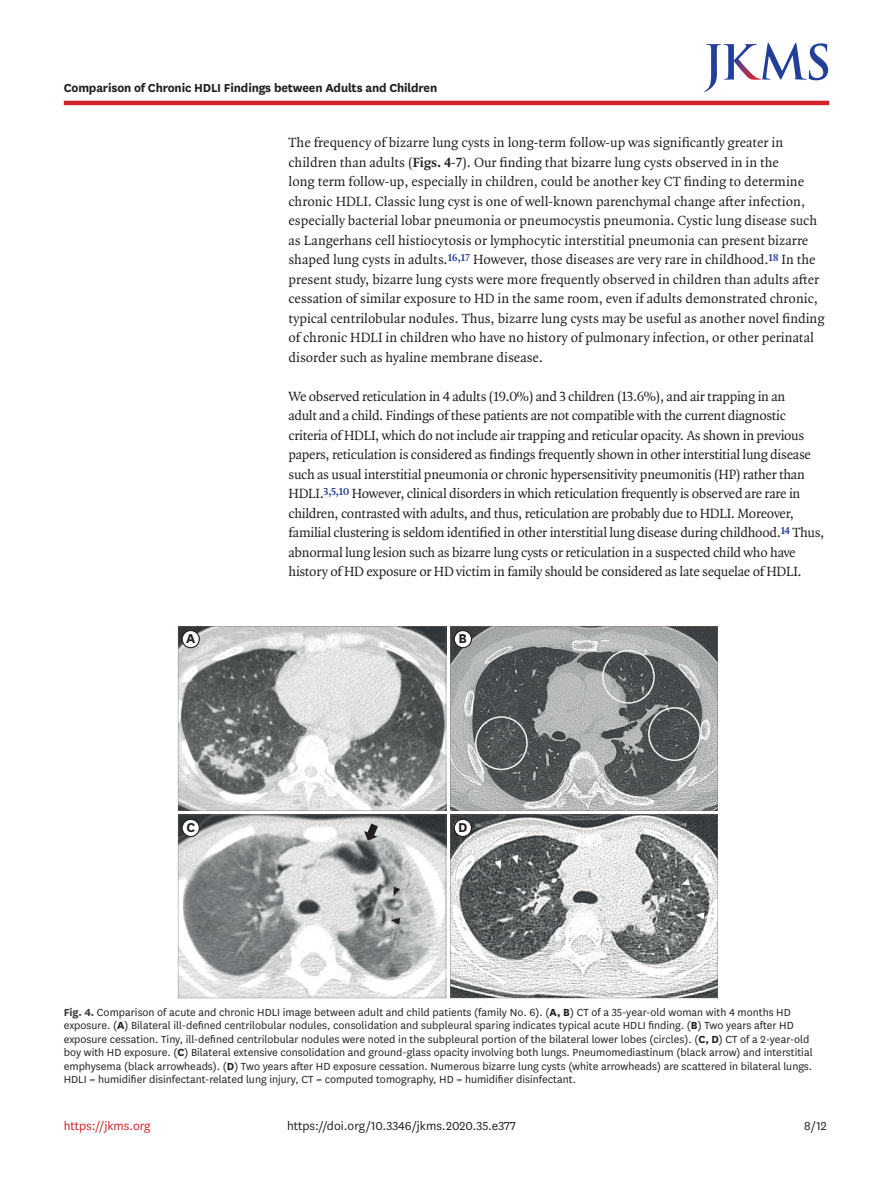
<style>
.page{position:relative;width:893px;height:1191px;background:#fff}
.page>*{position:absolute;margin:0;border:0;box-sizing:border-box;transform-origin:0 0}
.t1{font:700 15px "National";color:#231f20}
.body_p{font:14.25px/19.5px "Quadraat OT";letter-spacing:-.01em;color:#231f20}
.alt-title-type{font:700 13.5px "National";letter-spacing:-.01em;color:#231f20}
.doi_running_footer{font:13.5px "National";color:#231f20}
.t2{font:13.5px "National";color:#d1232a}
.fig_caption{font:12px/13.5px "National";color:#231f20}
.s1{font-weight:700}
.s2{font-weight:700;color:#3e3e3f}
</style>
<div class="page">
<hr style="left:64px;top:101px;width:765px;height:4px;background:#d1232a">
<svg style="left:704px;top:43px;width:124px;height:49px"></svg>
<svg style="left:178px;top:626px;width:268px;height:184px;background:#a8abab"></svg>
<svg style="left:450px;top:626px;width:268px;height:184px;background:#898b8c"></svg>
<svg style="left:178px;top:814px;width:268px;height:184px;background:#b6b8b8"></svg>
<svg style="left:450px;top:814px;width:268px;height:184px"></svg>
<p class="alt-title-type" style="left:64px;top:78px;width:375px">Comparison of Chronic HDLI Findings between Adults and Children</p>
<p class="body_p" style="left:289px;top:133px;width:537px">The frequency of bizarre lung cysts in long-term follow-up was significantly greater in children than adults (<span class="s1">Figs. 4</span>-<span class="s1">7</span>). Our finding that bizarre lung cysts observed in in the<br>long term follow-up, especially in children, could be another key CT finding to determine chronic HDLI. Classic lung cyst is one of well-known parenchymal change after infection, especially bacterial lobar pneumonia or pneumocystis pneumonia. Cystic lung disease such as Langerhans cell histiocytosis or lymphocytic interstitial pneumonia can present bizarre shaped lung cysts in adults.<sup>16,17</sup> However, those diseases are very rare in childhood.<sup>18</sup> In the present study, bizarre lung cysts were more frequently observed in children than adults after cessation of similar exposure to HD in the same room, even if adults demonstrated chronic, typical centrilobular nodules. Thus, bizarre lung cysts may be useful as another novel finding of chronic HDLI in children who have no history of pulmonary infection, or other perinatal disorder such as hyaline membrane disease.</p>
<p class="body_p" style="left:289px;top:386px;width:537px">We observed reticulation in 4 adults (19.0%) and 3 children (13.6%), and air trapping in an<br>adult and a child. Findings of these patients are not compatible with the current diagnostic criteria of HDLI, which do not include air trapping and reticular opacity. As shown in previous papers, reticulation is considered as findings frequently shown in other interstitial lung disease such as usual interstitial pneumonia or chronic hypersensitivity pneumonitis (HP) rather than HDLI.<sup>3,5,10</sup> However, clinical disorders in which reticulation frequently is observed are rare in children, contrasted with adults, and thus, reticulation are probably due to HDLI. Moreover, familial clustering is seldom identified in other interstitial lung disease during childhood.<sup>14</sup> Thus, abnormal lung lesion such as bizarre lung cysts or reticulation in a suspected child who have history of HD exposure or HD victim in family should be considered as late sequelae of HDLI.</p>
<p class="t1" style="left:186px;top:628px;width:11px">A</p>
<p class="t1" style="left:459px;top:628px;width:10px">B</p>
<p class="t1" style="left:186px;top:816px;width:10px">C</p>
<p class="t1" style="left:458px;top:816px;width:11px">D</p>
<p class="fig_caption" style="left:64px;top:1005px;width:750px"><span class="s2">Fig. 4.</span> Comparison of acute and chronic HDLI image between adult and child patients (family No. 6). (<span class="s1">A, B</span>) CT of a 35-year-old woman with 4 months HD exposure. (<span class="s1">A</span>) Bilateral ill-defined centrilobular nodules, consolidation and subpleural sparing indicates typical acute HDLI finding. (<span class="s1">B</span>) Two years after HD exposure cessation. Tiny, ill-defined centrilobular nodules were noted in the subpleural portion of the bilateral lower lobes (circles). (<span class="s1">C, D</span>) CT of a 2-year-old boy with HD exposure. (<span class="s1">C</span>) Bilateral extensive consolidation and ground-glass opacity involving both lungs. Pneumomediastinum (black arrow) and interstitial emphysema (black arrowheads). (<span class="s1">D</span>) Two years after HD exposure cessation. Numerous bizarre lung cysts (white arrowheads) are scattered in bilateral lungs.<br>HDLI = humidifier disinfectant-related lung injury, CT = computed tomography, HD = humidifier disinfectant.</p>
<p class="t2" style="left:64px;top:1116px;width:88px">https://jkms.org</p>
<p class="doi_running_footer" style="left:287px;top:1116px;width:230px">https://doi.org/10.3346/jkms.2020.35.e377</p>
<p class="doi_running_footer" style="left:804px;top:1116px;width:24px">8/12</p>
</div>
